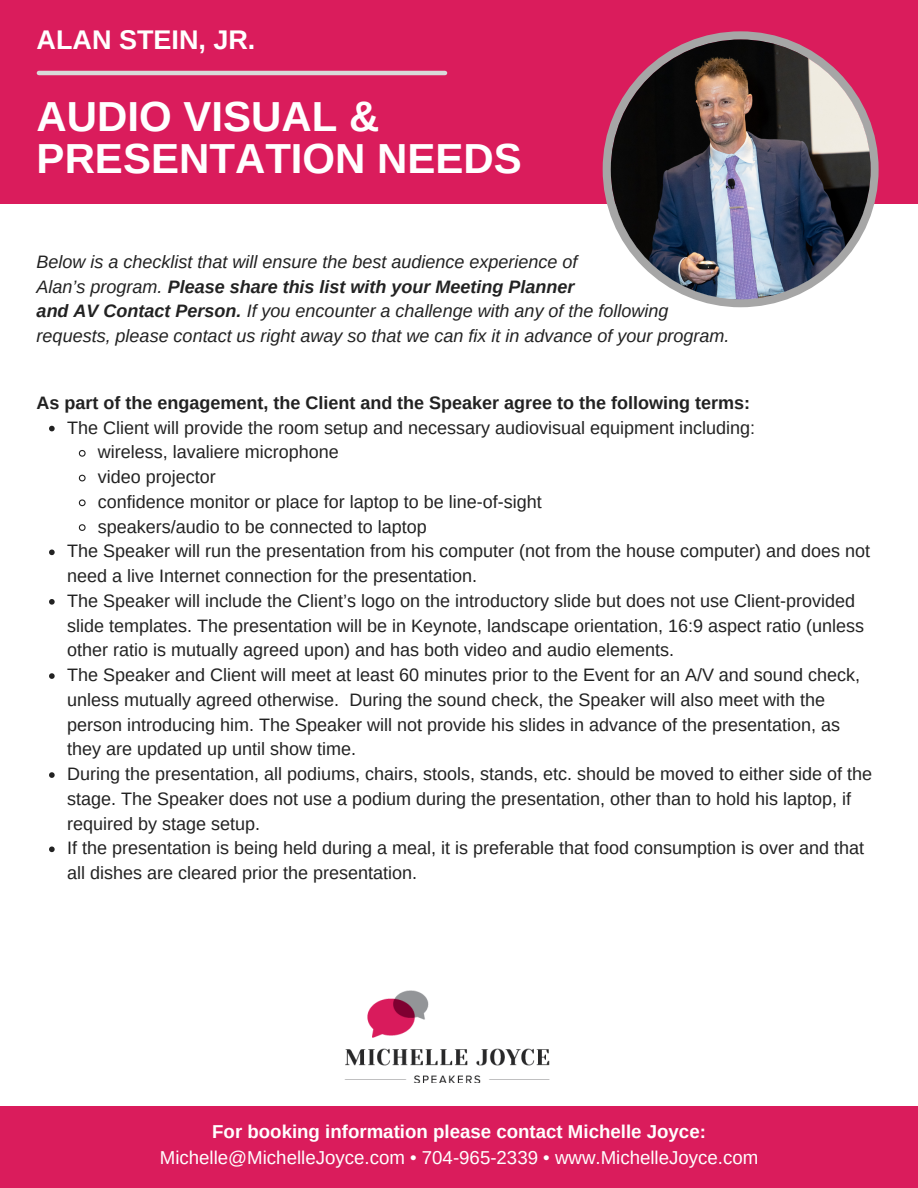
<style>
.page{position:relative;width:918px;height:1188px;background:#fff}
.page>*{position:absolute;margin:0;border:0;box-sizing:border-box;transform-origin:0 0}
.t1{font:700 42px/41.7px "Arimo";color:#fff}
.t2{font:700 27px "Arimo";color:#fff}
.t3{font:18.75px "Arimo";color:#fff}
.t4{font:700 18.75px "Arimo";color:#fff}
.t5{font:18px/24.8px "Arimo";color:#222}
.t6{font:italic 18px "Arimo";color:#222}
.t7{font:700 18px "Arimo";color:#222}
.t8{font:italic 700 18px "Arimo";color:#222}
.s1{font-weight:400}
.s2{font-weight:700}
</style>
<div class="page">
<div style="left:0;top:0;width:918px;height:204px;background:#da1c5c"></div>
<img style="left:345px;top:991px;width:204px;height:92px">
<svg style="left:603px;top:31px;width:276px;height:276px"></svg>
<img style="left:611px;top:39px;width:260px;height:260px;border-radius:50%">
<hr style="left:39px;top:71px;width:406px;height:4px;background:#d9d9d9">
<div style="left:0;top:1107px;width:918px;height:81px;background:#da1c5c"></div>
<svg style="left:49px;top:426px;width:6px;height:5px"></svg>
<svg style="left:78px;top:450px;width:8px;height:7px"></svg>
<svg style="left:78px;top:474px;width:8px;height:8px"></svg>
<svg style="left:78px;top:499px;width:8px;height:8px"></svg>
<svg style="left:78px;top:524px;width:8px;height:7px"></svg>
<svg style="left:49px;top:550px;width:6px;height:5px"></svg>
<svg style="left:49px;top:599px;width:6px;height:6px"></svg>
<svg style="left:49px;top:673px;width:6px;height:6px"></svg>
<svg style="left:49px;top:772px;width:6px;height:6px"></svg>
<svg style="left:49px;top:847px;width:6px;height:5px"></svg>
<p class="t2" style="left:37px;top:25px;width:220px">ALAN STEIN, JR.</p>
<p class="t1" style="left:37px;top:95px;width:487px">AUDIO VISUAL &amp;<br>PRESENTATION NEEDS</p>
<p class="t6" style="left:37px;top:252px;width:542px">Below is a checklist that will ensure the best audience experience of</p>
<p class="t8" style="left:37px;top:276px;width:539px"><span class="s1">Alan’s program.</span> Please share this list with your Meeting Planner</p>
<p class="t6" style="left:37px;top:301px;width:633px"><span class="s2">and AV Contact Person.</span> If you encounter a challenge with any of the following</p>
<p class="t6" style="left:37px;top:326px;width:694px">requests, please contact us right away so that we can fix it in advance of your program.</p>
<p class="t7" style="left:37px;top:393px;width:715px">As part of the engagement, the Client and the Speaker agree to the following terms:</p>
<p class="t5" style="left:67px;top:415px;width:689px">The Client will provide the room setup and necessary audiovisual equipment including:</p>
<p class="t5" style="left:98px;top:440px;width:243px">wireless, lavaliere microphone</p>
<p class="t5" style="left:98px;top:465px;width:120px">video projector</p>
<p class="t5" style="left:98px;top:489px;width:445px">confidence monitor or place for laptop to be line-of-sight</p>
<p class="t5" style="left:98px;top:514px;width:331px">speakers/audio to be connected to laptop</p>
<p class="t5" style="left:67px;top:539px;width:804px">The Speaker will run the presentation from his computer (not from the house computer) and does not need a live Internet connection for the presentation.</p>
<p class="t5" style="left:67px;top:588px;width:798px">The Speaker will include the Client’s logo on the introductory slide but does not use Client-provided slide templates. The presentation will be in Keynote, landscape orientation, 16:9 aspect ratio (unless other ratio is mutually agreed upon) and has both video and audio elements.</p>
<p class="t5" style="left:67px;top:663px;width:794px">The Speaker and Client will meet at least 60 minutes prior to the Event for an A/V and sound check, unless mutually agreed otherwise. During the sound check, the Speaker will also meet with the person introducing him. The Speaker will not provide his slides in advance of the presentation, as they are updated up until show time.</p>
<p class="t5" style="left:67px;top:762px;width:806px">During the presentation, all podiums, chairs, stools, stands, etc. should be moved to either side of the stage. The Speaker does not use a podium during the presentation, other than to hold his laptop, if required by stage setup.</p>
<p class="t5" style="left:67px;top:836px;width:798px">If the presentation is being held during a meal, it is preferable that food consumption is over and that all dishes are cleared prior the presentation.</p>
<p class="t4" style="left:212px;top:1121px;width:495px">For booking information please contact Michelle Joyce:</p>
<p class="t3" style="left:160px;top:1147px;width:600px">Michelle@MichelleJoyce.com • 704-965-2339 • www.MichelleJoyce.com</p>
</div>
